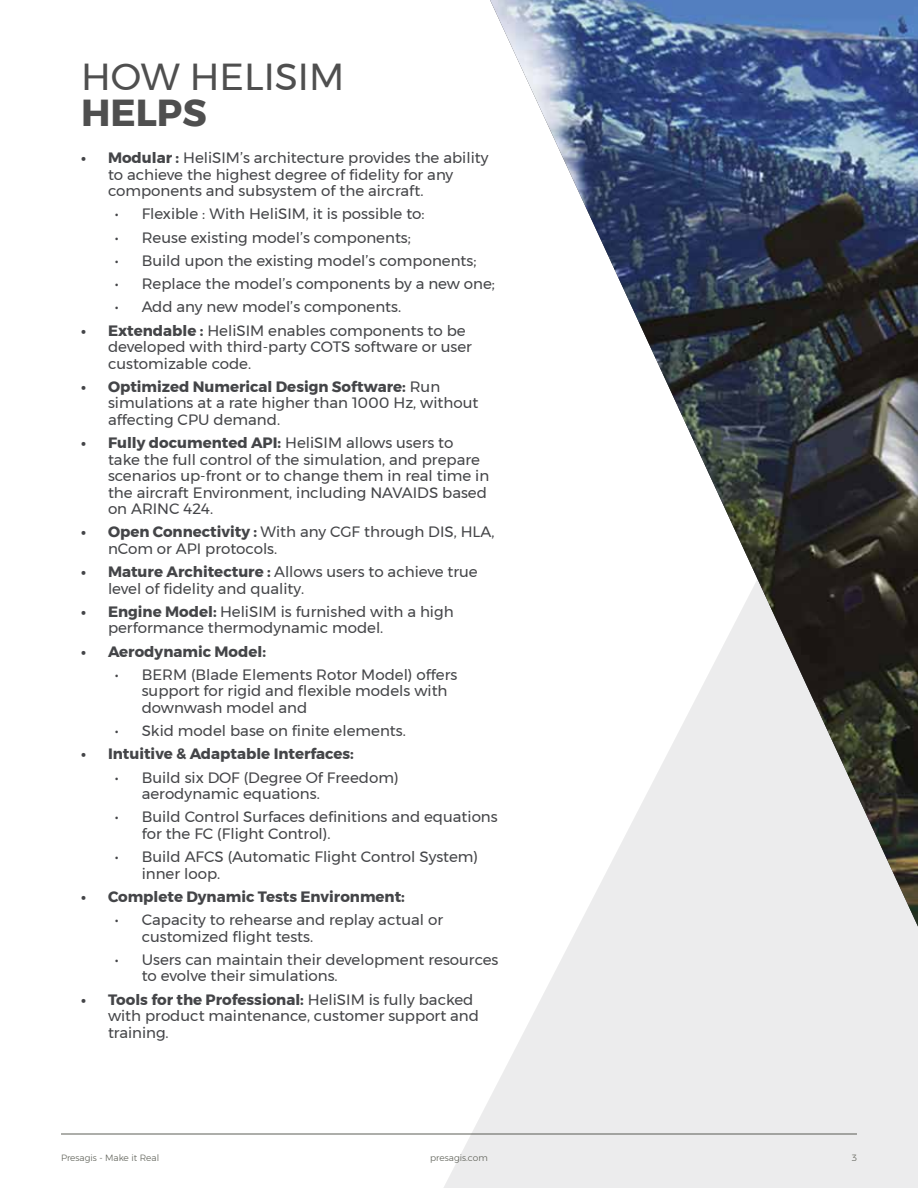
<style>
.page{position:relative;width:918px;height:1188px;background:#fff}
.page>*{position:absolute;margin:0;border:0;box-sizing:border-box;transform-origin:0 0}
.t1{font:37.5px "Montserrat";color:#4f4f4f}
.t2{font:700 37.5px "Montserrat";color:#4f4f4f}
.t3{font:15px/16.5px "Montserrat";color:#444548}
.t4{font:700 15px "Montserrat";color:#444548}
.t5{font:300 9px "Montserrat";color:#5d5f56}
.s1{font-weight:700}
</style>
<div class="page">
<hr style="left:61px;top:1134px;width:796px;height:1px;background:#5d5f56">
<svg style="left:436px;top:927px;width:482px;height:261px;fill:#ececed"></svg>
<img style="left:490px;top:0;width:428px;height:927px">
<h1 class="t1" style="left:81px;top:48px;width:265px">HOW HELISIM</h1>
<h1 class="t2" style="left:81px;top:83px;width:127px">HELPS</h1>
<p class="t3" style="left:108px;top:149px;width:382px;text-indent:-27px"><span class="s1">• Modular :</span> HeliSIM’s architecture provides the ability to achieve the highest degree of fidelity for any components and subsystem of the aircraft.</p>
<p class="t3" style="left:115px;top:206px;width:311px">• Flexible : With HeliSIM, it is possible to:</p>
<p class="t3" style="left:115px;top:229px;width:298px">• Reuse existing model’s components;</p>
<p class="t3" style="left:115px;top:252px;width:363px">• Build upon the existing model’s components;</p>
<p class="t3" style="left:115px;top:275px;width:382px">• Replace the model’s components by a new one;</p>
<p class="t3" style="left:115px;top:299px;width:288px">• Add any new model’s components.</p>
<p class="t3" style="left:108px;top:322px;width:366px;text-indent:-27px"><span class="s1">• Extendable :</span> HeliSIM enables components to be developed with third-party COTS software or user customizable code.</p>
<p class="t3" style="left:108px;top:378px;width:372px;text-indent:-27px"><span class="s1">• Optimized Numerical Design Software:</span> Run simulations at a rate higher than 1000 Hz, without affecting CPU demand.</p>
<p class="t3" style="left:108px;top:434px;width:383px;text-indent:-27px"><span class="s1">• Fully documented API:</span> HeliSIM allows users to<br>take the full control of the simulation, and prepare scenarios up-front or to change them in real time in the aircraft Environment, including NAVAIDS based on ARINC 424.</p>
<p class="t3" style="left:108px;top:524px;width:388px;text-indent:-27px"><span class="s1">• Open Connectivity :</span> With any CGF through DIS, HLA, nCom or API protocols.</p>
<p class="t3" style="left:108px;top:563px;width:371px;text-indent:-27px"><span class="s1">• Mature Architecture :</span> Allows users to achieve true level of fidelity and quality.</p>
<p class="t3" style="left:108px;top:603px;width:347px;text-indent:-27px"><span class="s1">• Engine Model:</span> HeliSIM is furnished with a high performance thermodynamic model.</p>
<p class="t4" style="left:81px;top:639px;width:187px">• Aerodynamic Model:</p>
<p class="t3" style="left:142px;top:666px;width:317px;text-indent:-27px">• BERM (Blade Elements Rotor Model) offers support for rigid and flexible models with downwash model and</p>
<p class="t3" style="left:115px;top:722px;width:293px">• Skid model base on finite elements.</p>
<p class="t4" style="left:81px;top:742px;width:274px">• Intuitive &amp; Adaptable Interfaces:</p>
<p class="t3" style="left:142px;top:769px;width:258px;text-indent:-27px">• Build six DOF (Degree Of Freedom) aerodynamic equations.</p>
<p class="t3" style="left:142px;top:809px;width:358px;text-indent:-27px">• Build Control Surfaces definitions and equations for the FC (Flight Control).</p>
<p class="t3" style="left:142px;top:848px;width:338px;text-indent:-27px">• Build AFCS (Automatic Flight Control System) inner loop.</p>
<p class="t4" style="left:81px;top:884px;width:325px">• Complete Dynamic Tests Environment:</p>
<p class="t3" style="left:142px;top:911px;width:303px;text-indent:-27px">• Capacity to rehearse and replay actual or customized flight tests.</p>
<p class="t3" style="left:142px;top:951px;width:358px;text-indent:-27px">• Users can maintain their development resources to evolve their simulations.</p>
<p class="t3" style="left:108px;top:991px;width:373px;text-indent:-27px"><span class="s1">• Tools for the Professional:</span> HeliSIM is fully backed with product maintenance, customer support and training.</p>
<p class="t5" style="left:61px;top:1151px;width:100px">Presagis - Make it Real</p>
<p class="t5" style="left:430px;top:1151px;width:59px">presagis.com</p>
<p class="t5" style="left:852px;top:1151px;width:7px">3</p>
</div>
